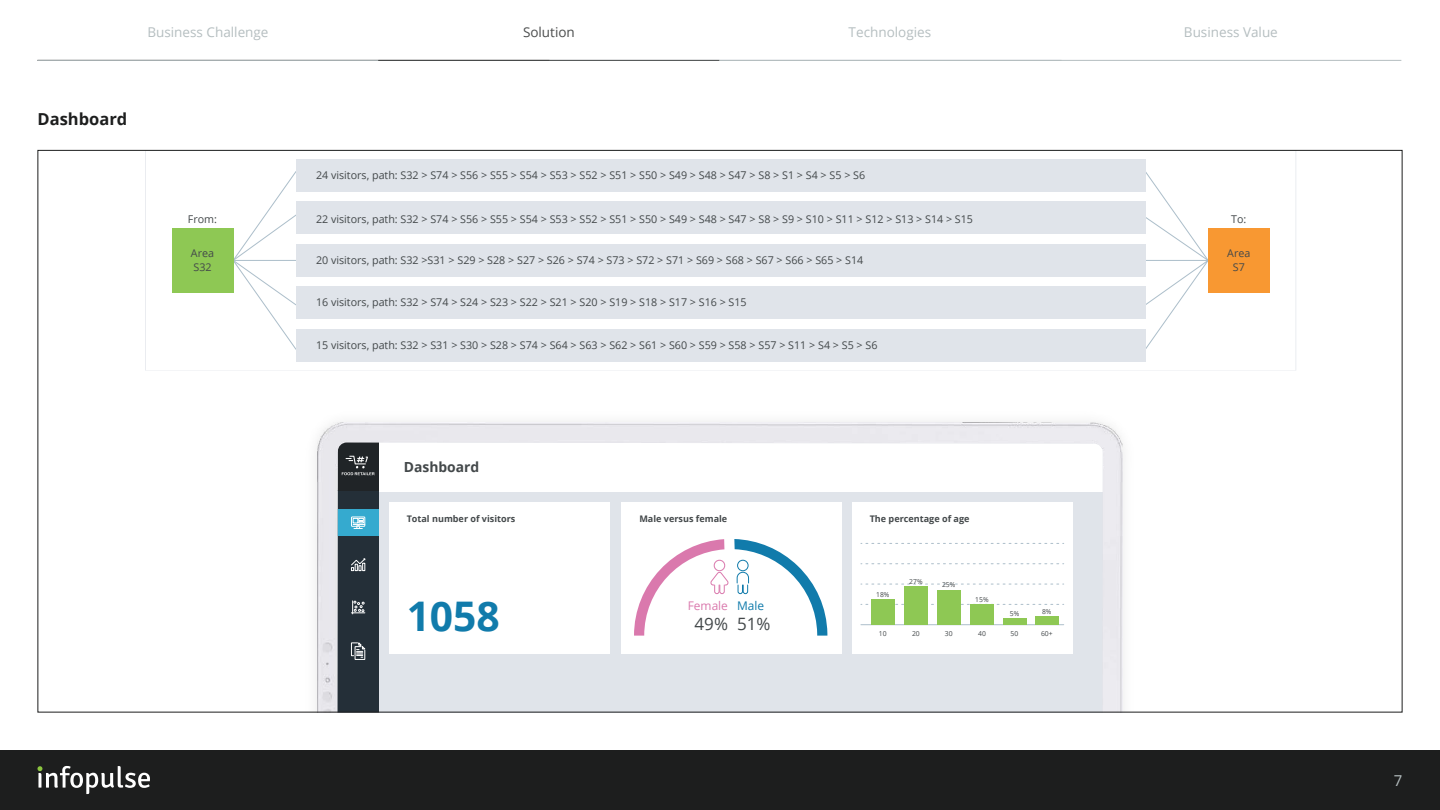
<style>
.page{position:relative;width:1440px;height:810px;background:#fff}
.page>*{position:absolute;margin:0;border:0;box-sizing:border-box;transform-origin:0 0}
.t1{font:700 40.8px "Open Sans";color:#117bab}
.t2{font:17.02px "Open Sans";color:#43484a}
.t3{font:700 16.5px "Open Sans";color:#1d1e1e}
.t4{font:15px "Open Sans";color:#b5bec0}
.t5{font:700 13.88px "Open Sans";color:#43484a}
.t6{font:13.5px "Open Sans";color:#b5bec0}
.t7{font:13.5px "Open Sans";color:#4b4d4d}
.t8{font:11.93px "Open Sans";color:#da79ad}
.t9{font:10.73px "Open Sans";color:#43484a}
.t10{font:700 9.07px "Open Sans";color:#43484a}
.t11{font:6.82px "Open Sans";color:#43484a}
.s1{color:#117bab}
</style>
<div class="page">
<div style="left:0;top:750px;width:1440px;height:60px;background:#1d1e1e"></div>
<svg style="left:37px;top:766px;width:113px;height:28px"></svg>
<svg style="left:145px;top:152px;width:1151px;height:219px"></svg>
<svg style="left:232px;top:171px;width:65px;height:179px"></svg>
<svg style="left:1144px;top:171px;width:65px;height:179px"></svg>
<div style="left:1208px;top:228px;width:61px;height:64px;background:#f89832"></div>
<div style="left:296px;top:160px;width:849px;height:32px;background:#e0e4ea"></div>
<div style="left:296px;top:202px;width:849px;height:32px;background:#e0e4ea"></div>
<div style="left:296px;top:244px;width:849px;height:32px;background:#e0e4ea"></div>
<div style="left:296px;top:287px;width:849px;height:32px;background:#e0e4ea"></div>
<div style="left:296px;top:329px;width:849px;height:32px;background:#e0e4ea"></div>
<div style="left:172px;top:228px;width:61px;height:64px;background:#8ec854"></div>
<img style="left:318px;top:423px;width:804px;height:287px">
<svg style="left:379px;top:443px;width:724px;height:267px;fill:#e0e4ea"></svg>
<div style="left:338px;top:490px;width:41px;height:222px;background:#242f38"></div>
<div style="left:338px;top:443px;width:41px;height:48px;background:#202427"></div>
<div style="left:338px;top:510px;width:41px;height:26px;background:#35aacf"></div>
<svg style="left:342px;top:456px;width:33px;height:19px"></svg>
<svg style="left:351px;top:558px;width:15px;height:13px"></svg>
<svg style="left:351px;top:642px;width:15px;height:18px"></svg>
<svg style="left:351px;top:601px;width:14px;height:13px"></svg>
<div style="left:351px;top:517px;width:14px;height:10px;border:1px solid #fff"></div>
<svg style="left:353px;top:518px;width:12px;height:11px"></svg>
<div style="left:390px;top:502px;width:220px;height:151px;background:#fff"></div>
<div style="left:853px;top:502px;width:220px;height:151px;background:#fff"></div>
<hr style="left:861px;top:624px;width:203px;height:1px;background:#acbeca">
<svg style="left:861px;top:604px;width:203px;height:1px"></svg>
<svg style="left:861px;top:543px;width:203px;height:1px"></svg>
<svg style="left:861px;top:563px;width:203px;height:1px"></svg>
<svg style="left:861px;top:584px;width:203px;height:1px"></svg>
<div style="left:871px;top:600px;width:23px;height:25px;background:#8ec854"></div>
<div style="left:970px;top:604px;width:24px;height:21px;background:#8ec854"></div>
<div style="left:1003px;top:618px;width:23px;height:7px;background:#8ec854"></div>
<div style="left:1035px;top:616px;width:23px;height:9px;background:#8ec854"></div>
<div style="left:904px;top:586px;width:24px;height:39px;background:#8ec854"></div>
<div style="left:937px;top:590px;width:23px;height:35px;background:#8ec854"></div>
<div style="left:621px;top:502px;width:220px;height:151px;background:#fff"></div>
<svg style="left:634px;top:539px;width:193px;height:97px"></svg>
<hr style="left:38px;top:60px;width:340px;height:1px;background:#b5bec0">
<hr style="left:378px;top:60px;width:341px;height:1px;background:#4b4d4d">
<hr style="left:719px;top:60px;width:341px;height:1px;background:#b5bec0">
<hr style="left:1060px;top:60px;width:341px;height:1px;background:#b5bec0">
<p class="t6" style="left:147px;top:22px;width:123px">Business Challenge</p>
<p class="t7" style="left:523px;top:22px;width:53px">Solution</p>
<p class="t6" style="left:849px;top:22px;width:84px">Technologies</p>
<p class="t6" style="left:1184px;top:22px;width:95px">Business Value</p>
<h3 class="t3" style="left:38px;top:107px;width:91px">Dashboard</h3>
<p class="t9" style="left:316px;top:168px;width:551px">24 visitors, path: S32 &gt; S74 &gt; S56 &gt; S55 &gt; S54 &gt; S53 &gt; S52 &gt; S51 &gt; S50 &gt; S49 &gt; S48 &gt; S47 &gt; S8 &gt; S1 &gt; S4 &gt; S5 &gt; S6</p>
<p class="t9" style="left:316px;top:211px;width:659px">22 visitors, path: S32 &gt; S74 &gt; S56 &gt; S55 &gt; S54 &gt; S53 &gt; S52 &gt; S51 &gt; S50 &gt; S49 &gt; S48 &gt; S47 &gt; S8 &gt; S9 &gt; S10 &gt; S11 &gt; S12 &gt; S13 &gt; S14 &gt; S15</p>
<p class="t9" style="left:188px;top:211px;width:31px">From:</p>
<p class="t9" style="left:1231px;top:211px;width:17px">To:</p>
<p class="t9" style="left:191px;top:246px;width:25px">Area</p>
<p class="t9" style="left:193px;top:259px;width:20px">S32</p>
<p class="t9" style="left:316px;top:253px;width:549px">20 visitors, path: S32 &gt;S31 &gt; S29 &gt; S28 &gt; S27 &gt; S26 &gt; S74 &gt; S73 &gt; S72 &gt; S71 &gt; S69 &gt; S68 &gt; S67 &gt; S66 &gt; S65 &gt; S14</p>
<p class="t9" style="left:316px;top:295px;width:432px">16 visitors, path: S32 &gt; S74 &gt; S24 &gt; S23 &gt; S22 &gt; S21 &gt; S20 &gt; S19 &gt; S18 &gt; S17 &gt; S16 &gt; S15</p>
<p class="t9" style="left:316px;top:338px;width:563px">15 visitors, path: S32 &gt; S31 &gt; S30 &gt; S28 &gt; S74 &gt; S64 &gt; S63 &gt; S62 &gt; S61 &gt; S60 &gt; S59 &gt; S58 &gt; S57 &gt; S11 &gt; S4 &gt; S5 &gt; S6</p>
<p class="t9" style="left:1227px;top:246px;width:25px">Area</p>
<p class="t9" style="left:1233px;top:259px;width:14px">S7</p>
<p class="t5" style="left:404px;top:457px;width:77px">Dashboard</p>
<p class="t10" style="left:407px;top:512px;width:110px">Total number of visitors</p>
<h1 class="t1" style="left:407px;top:587px;width:95px">1058</h1>
<p class="t10" style="left:639px;top:512px;width:89px">Male versus female</p>
<p class="t8" style="left:688px;top:598px;width:78px">Female <span class="s1">Male</span></p>
<h2 class="t2" style="left:695px;top:613px;width:78px">49% 51%</h2>
<p class="t10" style="left:870px;top:512px;width:101px">The percentage of age</p>
<p class="t11" style="left:876px;top:590px;width:15px">18%</p>
<p class="t11" style="left:909px;top:577px;width:15px">27%</p>
<p class="t11" style="left:942px;top:580px;width:15px">25%</p>
<p class="t11" style="left:975px;top:595px;width:15px">15%</p>
<p class="t11" style="left:1010px;top:609px;width:11px">5%</p>
<p class="t11" style="left:1042px;top:607px;width:11px">8%</p>
<p class="t11" style="left:879px;top:629px;width:9px">10</p>
<p class="t11" style="left:912px;top:629px;width:9px">20</p>
<p class="t11" style="left:945px;top:629px;width:9px">30</p>
<p class="t11" style="left:978px;top:629px;width:9px">40</p>
<p class="t11" style="left:1011px;top:629px;width:9px">50</p>
<p class="t11" style="left:1041px;top:629px;width:13px">60+</p>
<h3 class="t4" style="left:1394px;top:770px;width:10px">7</h3>
</div>
